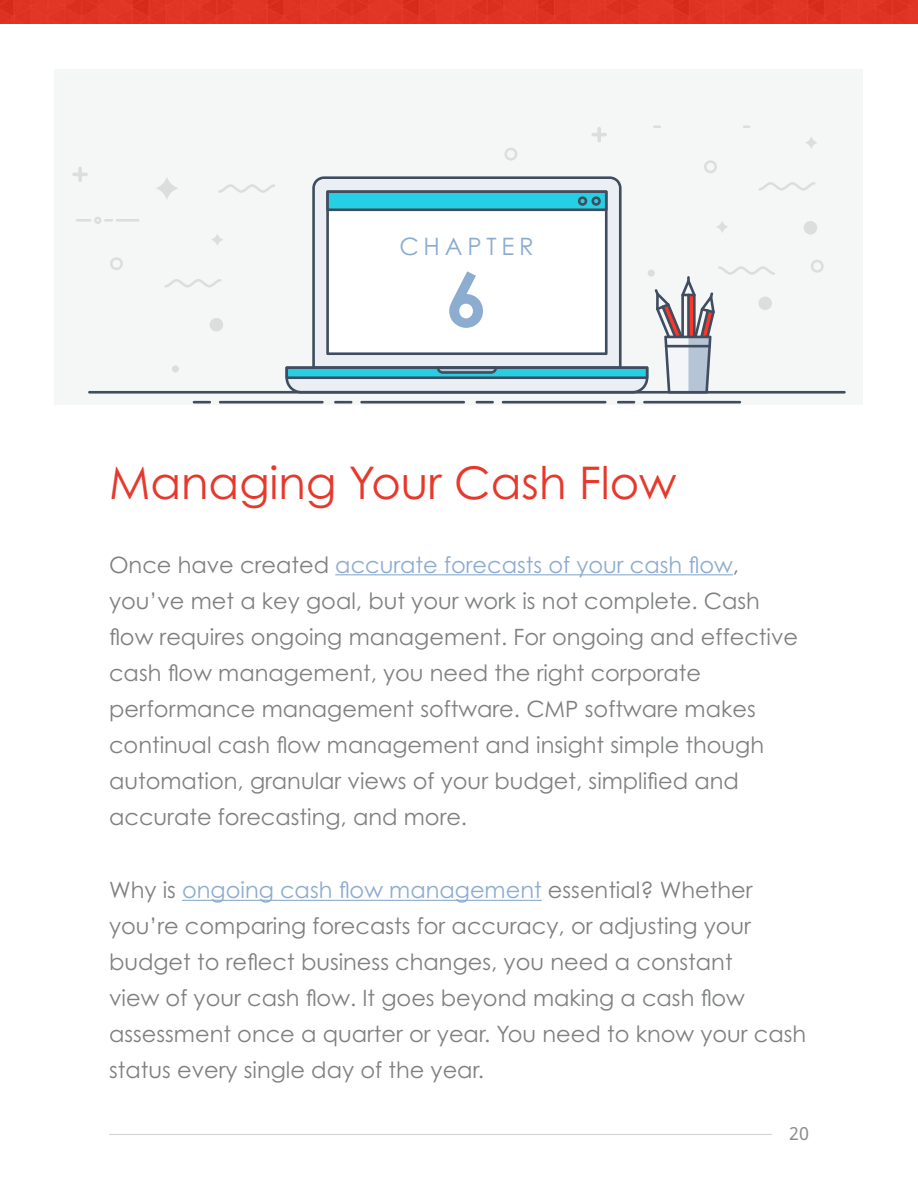
<style>
.page{position:relative;width:918px;height:1188px;background:#fff}
.page>*{position:absolute;margin:0;border:0;box-sizing:border-box;transform-origin:0 0}
.t1{font:700 75px "Century Gothic Std";color:#8cacd0}
.Paragraph_Style_1{font:45px "Century Gothic Std";color:#e7382c}
.t2{font:24px "Century Gothic Std";letter-spacing:.2em;color:#8cacd0}
.Paragraph_Style_1-2{font:22.5px/36px "Century Gothic Std";color:#7f8080}
.t3{font:18px "Noto Sans";color:#8c8d8d}
.s1{color:#8cacd0}
</style>
<div class="page">
<hr style="left:109px;top:1134px;width:663px;height:1px;background:#d4d3d2">
<div style="left:0;top:0;width:918px;height:24px;background:#e03524"></div>
<hr style="left:335px;top:574px;width:398px;height:1px;background:#8cacd0">
<hr style="left:182px;top:900px;width:360px;height:1px;background:#8cacd0">
<div style="left:55px;top:70px;width:808px;height:335px;background:#f5f7f7"></div>
<hr style="left:88px;top:391px;width:758px;height:3px;background:#404d60">
<svg style="left:312px;top:176px;width:310px;height:190px;fill:#ebeef2"></svg>
<svg style="left:285px;top:366px;width:363px;height:28px"></svg>
<div style="left:326px;top:211px;width:282px;height:144px;background:#fff"></div>
<svg style="left:192px;top:401px;width:550px;height:2px"></svg>
<svg style="left:326px;top:190px;width:282px;height:21px;background:#2faabd"></svg>
<svg style="left:591px;top:127px;width:16px;height:15px"></svg>
<svg style="left:155px;top:176px;width:24px;height:24px"></svg>
<svg style="left:72px;top:167px;width:16px;height:15px"></svg>
<div style="left:804px;top:221px;width:13px;height:14px;background:#dcdede;border-radius:50%"></div>
<div style="left:172px;top:365px;width:7px;height:8px;background:#dcdede;border-radius:50%"></div>
<svg style="left:704px;top:160px;width:13px;height:13px"></svg>
<svg style="left:758px;top:182px;width:58px;height:9px"></svg>
<div style="left:648px;top:270px;width:7px;height:7px;background:#dcdede;border-radius:50%"></div>
<svg style="left:743px;top:125px;width:7px;height:3px"></svg>
<svg style="left:653px;top:125px;width:8px;height:3px"></svg>
<hr style="left:116px;top:219px;width:23px;height:3px;background:#000">
<hr style="left:76px;top:219px;width:15px;height:3px;background:#000">
<svg style="left:94px;top:217px;width:19px;height:7px"></svg>
<svg style="left:504px;top:148px;width:13px;height:13px"></svg>
<svg style="left:218px;top:184px;width:57px;height:9px"></svg>
<svg style="left:805px;top:136px;width:13px;height:13px"></svg>
<div style="left:210px;top:318px;width:13px;height:14px;background:#dcdede;border-radius:50%"></div>
<svg style="left:110px;top:257px;width:13px;height:13px"></svg>
<svg style="left:164px;top:279px;width:58px;height:9px"></svg>
<svg style="left:211px;top:233px;width:13px;height:13px"></svg>
<svg style="left:811px;top:260px;width:13px;height:13px"></svg>
<svg style="left:655px;top:266px;width:120px;height:128px"></svg>
<svg style="left:716px;top:220px;width:13px;height:14px"></svg>
<p class="t2" style="left:399px;top:231px;width:136px">CHAPTER</p>
<p class="t1" style="left:446px;top:253px;width:43px">6</p>
<p class="Paragraph_Style_1" style="left:109px;top:455px;width:569px">Managing Your Cash Flow</p>
<p class="Paragraph_Style_1-2" style="left:109px;top:546px;width:691px">Once have created <span class="s1">accurate forecasts of your cash flow</span>, you’ve met a key goal, but your work is not complete. Cash flow requires ongoing management. For ongoing and effective cash flow management, you need the right corporate performance management software. CMP software makes continual cash flow management and insight simple though automation, granular views of your budget, simplified and accurate forecasting, and more.</p>
<p class="Paragraph_Style_1-2" style="left:109px;top:872px;width:699px">Why is <span class="s1">ongoing cash flow management</span> essential? Whether you’re comparing forecasts for accuracy, or adjusting your budget to reflect business changes, you need a constant<br>view of your cash flow. It goes beyond making a cash flow assessment once a quarter or year. You need to know your cash status every single day of the year.</p>
<p class="t3" style="left:789px;top:1121px;width:21px">20</p>
</div>
